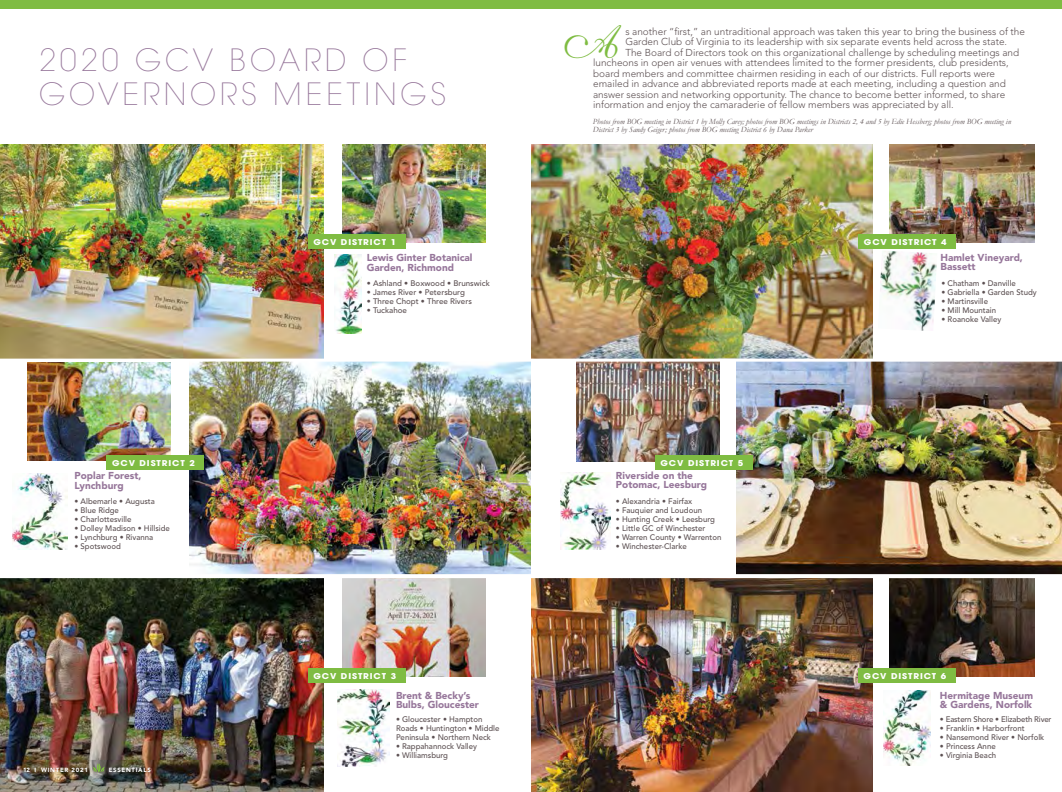
<style>
.page{position:relative;width:1062px;height:792px;background:#fff}
.page>*{position:absolute;margin:0;border:0;box-sizing:border-box;transform-origin:0 0}
.t1{font:45.9px "Shelley Volante BT";color:#7fbc42}
.t2{font:200 30.5px/33.5px "Avant Garde";letter-spacing:.13em;color:#96769a}
.t3{font:300 10px "Avenir";color:#5d5153}
.t4{font:900 10px/9px "Avenir";color:#96769a}
.t5{font:500 8px/9px "Avenir";color:#5d5153}
.t6{font:italic 8px/8px "Garamond";color:#5d5153}
.t7{font:700 8px "Avant Garde";letter-spacing:.1em;color:#fff;scale:1.1 1}
.t8{font:500 8px "Avenir";letter-spacing:-.02em;color:#5d5153}
.t9{font:900 6px "Avenir";letter-spacing:.12em;color:#fff}
</style>
<div class="page">
<img style="left:737px;top:362px;width:325px;height:212px">
<img style="left:890px;top:144px;width:145px;height:99px">
<img style="left:189px;top:362px;width:342px;height:212px">
<img style="left:0;top:578px;width:324px;height:214px">
<img style="left:0;top:144px;width:324px;height:215px">
<img style="left:531px;top:144px;width:342px;height:215px">
<img style="left:27px;top:362px;width:144px;height:99px">
<img style="left:342px;top:144px;width:144px;height:99px">
<img style="left:342px;top:578px;width:144px;height:99px">
<img style="left:531px;top:578px;width:342px;height:214px">
<img style="left:890px;top:578px;width:145px;height:99px">
<img style="left:335px;top:255px;width:26px;height:78px">
<img style="left:13px;top:473px;width:54px;height:76px">
<img style="left:338px;top:690px;width:51px;height:77px">
<img style="left:880px;top:251px;width:57px;height:80px">
<img style="left:560px;top:472px;width:50px;height:78px">
<img style="left:884px;top:691px;width:46px;height:75px">
<img style="left:576px;top:362px;width:144px;height:100px">
<div style="left:858px;top:668px;width:98px;height:15px;background:#7fbc42"></div>
<div style="left:655px;top:455px;width:98px;height:14px;background:#7fbc42"></div>
<div style="left:858px;top:234px;width:98px;height:14px;background:#7fbc42"></div>
<div style="left:308px;top:234px;width:98px;height:14px;background:#7fbc42"></div>
<div style="left:308px;top:669px;width:98px;height:14px;background:#7fbc42"></div>
<div style="left:106px;top:455px;width:98px;height:14px;background:#7fbc42"></div>
<div style="left:531px;top:0;width:531px;height:9px;background:#7fbc42"></div>
<div style="left:0;top:0;width:531px;height:9px;background:#7fbc42"></div>
<svg style="left:92px;top:762px;width:13px;height:11px"></svg>
<h2 class="t2" style="left:39px;top:44px;width:409px">2020 GCV BOARD OF<br>GOVERNORS MEETINGS</h2>
<h1 class="t1" style="left:564px;top:14px;width:57px">A</h1>
<p class="t3" style="left:625px;top:26px;width:401px">s another “first,” an untraditional approach was taken this year to bring the business of the</p>
<p class="t3" style="left:625px;top:36px;width:383px">Garden Club of Virginia to its leadership with six separate events held across the state.</p>
<p class="t3" style="left:625px;top:47px;width:395px">The Board of Directors took on this organizational challenge by scheduling meetings and</p>
<p class="t3" style="left:593px;top:57px;width:417px">luncheons in open air venues with attendees limited to the former presidents, club presidents,</p>
<p class="t3" style="left:593px;top:68px;width:404px">board members and committee chairmen residing in each of our districts. Full reports were</p>
<p class="t3" style="left:593px;top:78px;width:414px">emailed in advance and abbreviated reports made at each meeting, including a question and</p>
<p class="t3" style="left:593px;top:89px;width:414px">answer session and networking opportunity. The chance to become better informed, to share</p>
<p class="t3" style="left:593px;top:99px;width:362px">information and enjoy the camaraderie of fellow members was appreciated by all.</p>
<p class="t6" style="left:593px;top:117px;width:420px">Photos from BOG meeting in District 1 by Molly Carey; photos from BOG meetings in Districts 2, 4 and 5 by Edie Hessberg; photos from BOG meeting in<br>District 3 by Sandy Geiger; photos from BOG meeting District 6 by Dana Parker</p>
<p class="t7" style="left:314px;top:237px;width:77px">GCV DISTRICT 1</p>
<p class="t7" style="left:864px;top:237px;width:77px">GCV DISTRICT 4</p>
<p class="t4" style="left:367px;top:253px;width:107px;line-height:10px">Lewis Ginter Botanical<br>Garden, Richmond</p>
<p class="t5" style="left:367px;top:279px;width:125px">• Ashland • Boxwood • Brunswick</p>
<p class="t5" style="left:367px;top:288px;width:100px">• James River • Petersburg</p>
<p class="t5" style="left:367px;top:297px;width:107px">• Three Chopt • Three Rivers</p>
<p class="t5" style="left:367px;top:306px;width:42px">• Tuckahoe</p>
<p class="t4" style="left:941px;top:253px;width:84px">Hamlet Vineyard,<br>Bassett</p>
<p class="t5" style="left:941px;top:279px;width:76px">• Chatham • Danville</p>
<p class="t5" style="left:941px;top:288px;width:97px">• Gabriella • Garden Study</p>
<p class="t5" style="left:941px;top:297px;width:48px">• Martinsville</p>
<p class="t5" style="left:941px;top:306px;width:56px">• Mill Mountain</p>
<p class="t5" style="left:941px;top:315px;width:61px">• Roanoke Valley</p>
<p class="t7" style="left:112px;top:458px;width:77px">GCV DISTRICT 2</p>
<p class="t7" style="left:661px;top:458px;width:77px">GCV DISTRICT 5</p>
<p class="t4" style="left:75px;top:471px;width:69px;line-height:10px">Poplar Forest,<br>Lynchburg</p>
<p class="t4" style="left:616px;top:471px;width:93px">Riverside on the<br>Potomac, Leesburg</p>
<p class="t5" style="left:75px;top:497px;width:82px">• Albemarle • Augusta</p>
<p class="t5" style="left:75px;top:506px;width:46px">• Blue Ridge</p>
<p class="t5" style="left:75px;top:515px;width:59px">• Charlottesville</p>
<p class="t5" style="left:75px;top:524px;width:97px">• Dolley Madison • Hillside</p>
<p class="t5" style="left:75px;top:533px;width:80px">• Lynchburg • Rivanna</p>
<p class="t5" style="left:75px;top:542px;width:48px">• Spotswood</p>
<p class="t5" style="left:616px;top:497px;width:78px">• Alexandria • Fairfax</p>
<p class="t5" style="left:616px;top:506px;width:88px">• Fauquier and Loudoun</p>
<p class="t5" style="left:616px;top:515px;width:101px">• Hunting Creek • Leesburg</p>
<p class="t5" style="left:616px;top:524px;width:91px">• Little GC of Winchester</p>
<p class="t5" style="left:616px;top:533px;width:107px">• Warren County • Warrenton</p>
<p class="t5" style="left:616px;top:542px;width:72px">• Winchester-Clarke</p>
<p class="t7" style="left:314px;top:671px;width:77px">GCV DISTRICT 3</p>
<p class="t7" style="left:864px;top:671px;width:77px">GCV DISTRICT 6</p>
<p class="t4" style="left:396px;top:691px;width:84px">Brent &amp; Becky’s<br>Bulbs, Gloucester</p>
<p class="t5" style="left:396px;top:715px;width:105px">• Gloucester • Hampton<br>Roads • Huntington • Middle<br>Peninsula • Northern Neck</p>
<p class="t5" style="left:396px;top:742px;width:83px">• Rappahannock Valley</p>
<p class="t5" style="left:396px;top:751px;width:54px">• Williamsburg</p>
<p class="t4" style="left:940px;top:691px;width:95px">Hermitage Museum &amp; Gardens, Norfolk</p>
<p class="t8" style="left:940px;top:715px;width:113px">• Eastern Shore • Elizabeth River</p>
<p class="t5" style="left:940px;top:724px;width:86px">• Franklin • Harborfront</p>
<p class="t5" style="left:940px;top:733px;width:106px">• Nansemond River • Norfolk</p>
<p class="t5" style="left:940px;top:742px;width:57px">• Princess Anne</p>
<p class="t5" style="left:940px;top:751px;width:58px">• Virginia Beach</p>
<p class="t9" style="left:23px;top:766px;width:8px">12</p>
<p class="t9" style="left:41px;top:766px;width:48px">WINTER 2021</p>
<p class="t9" style="left:109px;top:766px;width:44px">ESSENTIALS</p>
</div>
